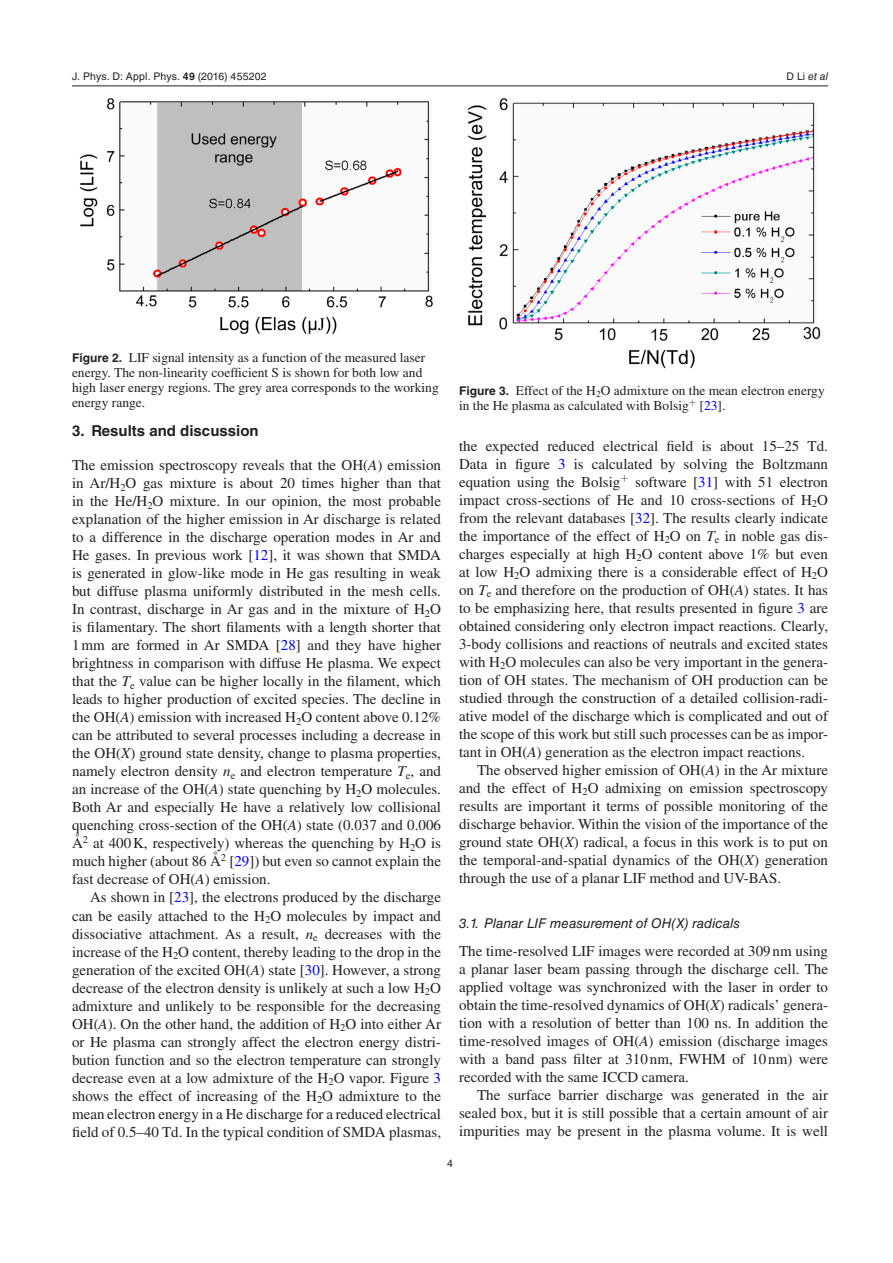
<style>
.page{position:relative;width:893px;height:1263px;background:#fff}
.page>*{position:absolute;margin:0;border:0;box-sizing:border-box;transform-origin:0 0}
.t1{font:15px/18px "Times LT Std";color:#231f20;text-align:justify}
.t2{font:700 15px "Helvetica LT Std";color:#231f20}
.t3{font:13.5px/15px "Times LT Std";color:#231f20}
.t4{font:italic 13.5px "Helvetica LT Std";color:#231f20}
.t5{font:10.5px "Helvetica LT Std";letter-spacing:.01em;color:#231f20}
.t6{font:italic 10.5px "Helvetica LT Std";color:#231f20}
.s1{font-family:"Helvetica";font-weight:700}
.s2{font-family:"Helvetica"}
.s3{font-style:normal}
.s4{font-family:"Helvetica LT Std";font-weight:700;font-size:12px}
.s5{font-style:italic}
.s6{color:#00f}
.s7{font-family:"STIX General"}
</style>
<div class="page">
<hr style="left:72px;top:86px;width:756px;height:1px;background:#231f20">
<img style="left:80px;top:98px;width:353px;height:237px">
<img style="left:468px;top:98px;width:352px;height:270px">
<p class="t5" style="left:72px;top:70px;width:196px">J. Phys. D: Appl. Phys. <span class="s1">49</span> (<span class="s2">2016</span>) 455202</p>
<p class="t6" style="left:787px;top:70px;width:43px"><span class="s3">D Li</span> et al</p>
<p class="t3" style="left:72px;top:350px;width:368px"><span class="s4">Figure 2.</span> LIF signal intensity as a function of the measured laser energy. The non-linearity coefficient S is shown for both low and high laser energy regions. The grey area corresponds to the working energy range.</p>
<p class="t2" style="left:72px;top:421px;width:188px">3. Results and discussion</p>
<p class="t1" style="left:72px;top:456px;width:371px">The emission spectroscopy reveals that the OH(<span class="s5">A</span>) emission in Ar/H<sub>2</sub>O gas mixture is about 20 times higher than that in the He/H<sub>2</sub>O mixture. In our opinion, the most probable explanation of the higher emission in Ar discharge is related to a difference in the discharge operation modes in Ar and He gases. In previous work [<span class="s6">12</span>], it was shown that SMDA is generated in glow-like mode in He gas resulting in weak but diffuse plasma uniformly distributed in the mesh cells.<br>In contrast, discharge in Ar gas and in the mixture of H<sub>2</sub>O is filamentary. The short filaments with a length shorter that 1mm are formed in Ar SMDA [<span class="s6">28</span>] and they have higher brightness in comparison with diffuse He plasma. We expect that the <span class="s5">T</span><sub>e</sub> value can be higher locally in the filament, which leads to higher production of excited species. The decline in the OH(<span class="s5">A</span>) emission with increased H<sub>2</sub>O content above 0.12% can be attributed to several processes including a decrease in the OH(<span class="s5">X</span>) ground state density, change to plasma properties, namely electron density <span class="s5">n</span><sub>e</sub> and electron temperature <span class="s5">T</span><sub>e</sub>, and an increase of the OH(<span class="s5">A</span>) state quenching by H<sub>2</sub>O molecules.<br>Both Ar and especially He have a relatively low collisional quenching cross-section of the OH(<span class="s5">A</span>) state (0.037 and 0.006<br><span class="s7">Å</span><sup>2</sup> at 400K, respectively) whereas the quenching by H<sub>2</sub>O is much higher (about 86 <span class="s7">Å</span><sup>2</sup> [<span class="s6">29</span>]) but even so cannot explain the fast decrease of OH(<span class="s5">A</span>) emission.</p>
<p class="t1" style="left:72px;top:888px;width:371px;text-indent:18px">As shown in [<span class="s6">23</span>], the electrons produced by the discharge can be easily attached to the H<sub>2</sub>O molecules by impact and dissociative attachment. As a result, <span class="s5">n</span><sub>e</sub> decreases with the increase of the H<sub>2</sub>O content, thereby leading to the drop in the generation of the excited OH(<span class="s5">A</span>) state [<span class="s6">30</span>]. However, a strong decrease of the electron density is unlikely at such a low H<sub>2</sub>O admixture and unlikely to be responsible for the decreasing OH(<span class="s5">A</span>). On the other hand, the addition of H<sub>2</sub>O into either Ar or He plasma can strongly affect the electron energy distri&shy;bution function and so the electron temperature can strongly decrease even at a low admixture of the H<sub>2</sub>O vapor. Figure <span class="s6">3 </span>shows the effect of increasing of the H<sub>2</sub>O admixture to the mean electron energy in a He discharge for a reduced electrical field of 0.5<span class="s7">–</span>40 Td. In the typical condition of SMDA plasmas,</p>
<p class="t3" style="left:459px;top:383px;width:367px"><span class="s4">Figure 3.</span> Effect of the H<sub>2</sub>O admixture on the mean electron energy in the He plasma as calculated with Bolsig [<span class="s6">23</span>].</p>
<p class="t1" style="left:459px;top:437px;width:371px">the expected reduced electrical field is about 15<span class="s7">–</span>25 Td.<br>Data in figure <span class="s6">3</span> is calculated by solving the Boltzmann equation using the Bolsig software [<span class="s6">31</span>] with 51 electron impact cross-sections of He and 10 cross-sections of H<sub>2</sub>O from the relevant databases [<span class="s6">32</span>]. The results clearly indicate the importance of the effect of H<sub>2</sub>O on <span class="s5">T</span><sub>e</sub> in noble gas dis&shy;charges especially at high H<sub>2</sub>O content above 1% but even at low H<sub>2</sub>O admixing there is a considerable effect of H<sub>2</sub>O on <span class="s5">T</span><sub>e</sub> and therefore on the production of OH(<span class="s5">A</span>) states. It has to be emphasizing here, that results presented in figure <span class="s6">3</span> are obtained considering only electron impact reactions. Clearly, 3-body collisions and reactions of neutrals and excited states with H<sub>2</sub>O molecules can also be very important in the genera&shy;tion of OH states. The mechanism of OH production can be studied through the construction of a detailed collision-radi&shy;ative model of the discharge which is complicated and out of the scope of this work but still such processes can be as impor&shy;tant in OH(<span class="s5">A</span>) generation as the electron impact reactions.</p>
<p class="t1" style="left:459px;top:761px;width:371px;text-indent:18px">The observed higher emission of OH(<span class="s5">A</span>) in the Ar mixture and the effect of H<sub>2</sub>O admixing on emission spectroscopy results are important it terms of possible monitoring of the discharge behavior. Within the vision of the importance of the ground state OH(<span class="s5">X</span>) radical, a focus in this work is to put on the temporal-and-spatial dynamics of the OH(<span class="s5">X</span>) generation through the use of a planar LIF method and UV-BAS.</p>
<p class="t4" style="left:459px;top:915px;width:283px">3.1. Planar LIF measurement of OH(X) radicals</p>
<p class="t1" style="left:459px;top:942px;width:371px">The time-resolved LIF images were recorded at 309 nm using a planar laser beam passing through the discharge cell. The applied voltage was synchronized with the laser in order to obtain the time-resolved dynamics of OH(<span class="s5">X</span>) radicals<span class="s7">’</span> genera&shy;tion with a resolution of better than 100 ns. In addition the time-resolved images of OH(<span class="s5">A</span>) emission (discharge images with a band pass filter at 310 nm, FWHM of 10 nm) were recorded with the same ICCD camera.</p>
<p class="t1" style="left:459px;top:1086px;width:371px;text-indent:18px">The surface barrier discharge was generated in the air sealed box, but it is still possible that a certain amount of air impurities may be present in the plasma volume. It is well</p>
<p class="t5" style="left:447px;top:1157px;width:7px">4</p>
</div>
